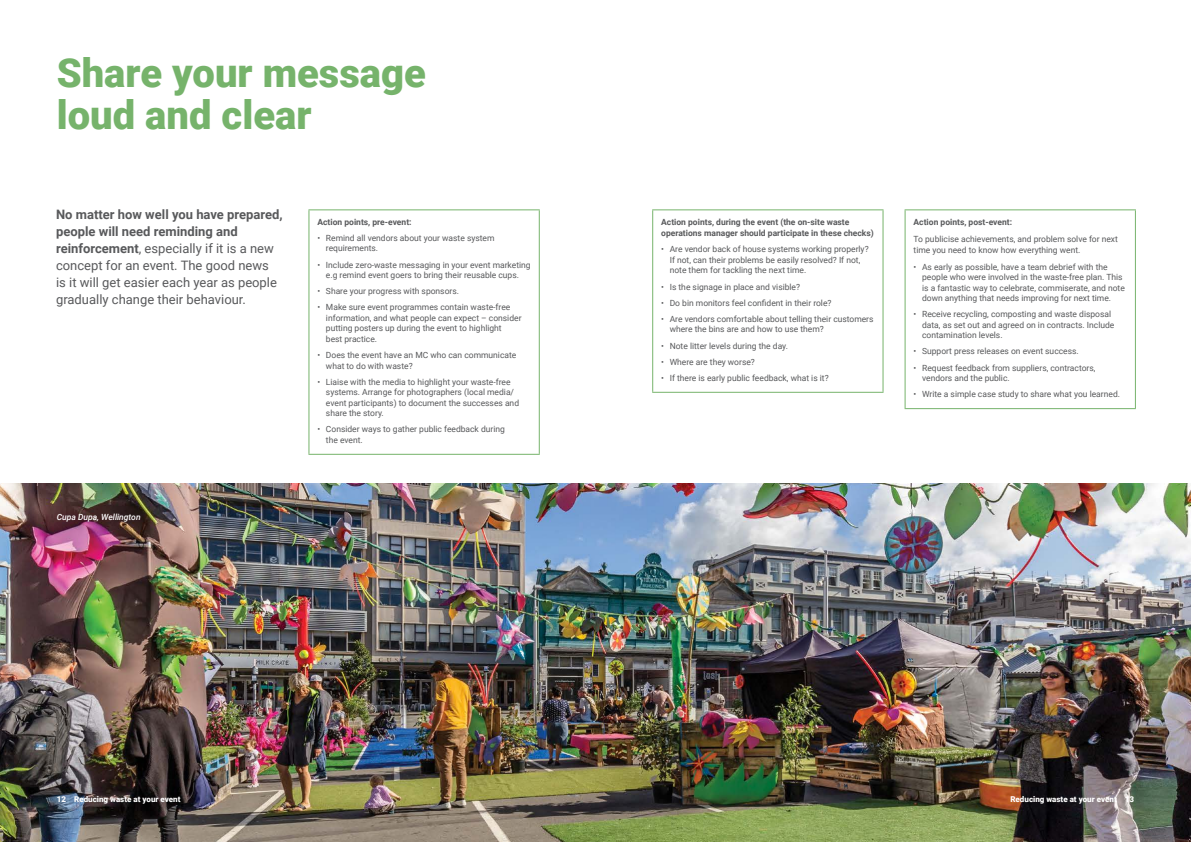
<style>
.page{position:relative;width:1191px;height:842px;background:#fff}
.page>*{position:absolute;margin:0;border:0;box-sizing:border-box;transform-origin:0 0}
.Body{font:900 40px/42px "Roboto";color:#76b36b}
.Intro{font:13px/17px "Roboto";color:#58595b}
.Body-2{font:8.5px/10.5px "Roboto";color:#58595b}
.Body-3{font:700 8.5px/11.5px "Roboto";color:#58595b}
.t1{font:italic 500 8.5px "Roboto";color:#fff}
.t2{font:900 8px "Roboto";color:#fff}
.s1{font-weight:700}
</style>
<div class="page">
<img style="left:0;top:483px;width:1191px;height:359px">
<hr style="left:308px;top:209px;width:232px;height:1px;background:#76b36b">
<hr style="left:308px;top:210px;width:1px;height:244px;background:#76b36b">
<hr style="left:539px;top:210px;width:1px;height:244px;background:#76b36b">
<hr style="left:308px;top:454px;width:232px;height:1px;background:#76b36b">
<hr style="left:652px;top:209px;width:231px;height:1px;background:#76b36b">
<hr style="left:652px;top:210px;width:1px;height:182px;background:#76b36b">
<hr style="left:882px;top:210px;width:1px;height:182px;background:#76b36b">
<hr style="left:652px;top:392px;width:231px;height:1px;background:#76b36b">
<hr style="left:904px;top:209px;width:231px;height:1px;background:#76b36b">
<hr style="left:904px;top:210px;width:1px;height:198px;background:#76b36b">
<hr style="left:1134px;top:210px;width:1px;height:198px;background:#76b36b">
<hr style="left:904px;top:408px;width:231px;height:1px;background:#76b36b">
<p class="Body" style="left:57px;top:50px;width:371px">Share your message loud and clear</p>
<p class="Intro" style="left:56px;top:205px;width:228px"><span class="s1">No matter how well you have prepared, people will need reminding and reinforcement</span>, especially if it is a new concept for an event. The good news<br>is it will get easier each year as people gradually change their behaviour.</p>
<p class="Body-3" style="left:661px;top:216px;width:214px">Action points, during the event (the on-site waste operations manager should participate in these checks)</p>
<p class="Body-3" style="left:317px;top:216px;width:96px">Action points, pre-event:</p>
<p class="Body-2" style="left:326px;top:232px;width:170px;text-indent:-9px">• Remind all vendors about your waste system requirements.</p>
<p class="Body-2" style="left:317px;top:259px;width:215px;text-align:center">• Include zero-waste messaging in your event marketing e.g remind event goers to bring their reusable cups.</p>
<p class="Body-2" style="left:317px;top:286px;width:143px">• Share your progress with sponsors.</p>
<p class="Body-2" style="left:326px;top:302px;width:197px;text-indent:-9px">• Make sure event programmes contain waste-free information, and what people can expect – consider putting posters up during the event to highlight<br>best practice.</p>
<p class="Body-2" style="left:326px;top:349px;width:192px;text-indent:-9px">• Does the event have an MC who can communicate what to do with waste?</p>
<p class="Body-2" style="left:326px;top:376px;width:195px;text-indent:-9px">• Liaise with the media to highlight your waste-free systems. Arrange for photographers (local media/ event participants) to document the successes and share the story.</p>
<p class="Body-2" style="left:326px;top:424px;width:180px;text-indent:-9px">• Consider ways to gather public feedback during the event.</p>
<p class="Body-2" style="left:669px;top:244px;width:200px;text-indent:-9px">• Are vendor back of house systems working properly?<br>If not, can their problems be easily resolved? If not, note them for tackling the next time.</p>
<p class="Body-2" style="left:661px;top:281px;width:140px">• Is the signage in place and visible?</p>
<p class="Body-2" style="left:661px;top:297px;width:172px">• Do bin monitors feel confident in their role?</p>
<p class="Body-2" style="left:669px;top:313px;width:205px;text-indent:-9px">• Are vendors comfortable about telling their customers where the bins are and how to use them?</p>
<p class="Body-2" style="left:661px;top:340px;width:128px">• Note litter levels during the day.</p>
<p class="Body-2" style="left:661px;top:356px;width:95px">• Where are they worse?</p>
<p class="Body-2" style="left:661px;top:372px;width:169px">• If there is early public feedback, what is it?</p>
<p class="t1" style="left:57px;top:511px;width:85px">Cupa Dupa, Wellington</p>
<p class="Body-3" style="left:913px;top:216px;width:100px">Action points, post-event:</p>
<p class="Body-2" style="left:913px;top:233px;width:206px;line-height:11.5px">To publicise achievements, and problem solve for next time you need to know how everything went.</p>
<p class="Body-2" style="left:922px;top:261px;width:204px;text-indent:-9px">• As early as possible, have a team debrief with the people who were involved in the waste-free plan. This is a fantastic way to celebrate, commiserate, and note down anything that needs improving for next time.</p>
<p class="Body-2" style="left:922px;top:309px;width:194px;text-indent:-9px">• Receive recycling, composting and waste disposal data, as set out and agreed on in contracts. Include contamination levels.</p>
<p class="Body-2" style="left:913px;top:346px;width:167px">• Support press releases on event success.</p>
<p class="Body-2" style="left:922px;top:362px;width:175px;text-indent:-9px">• Request feedback from suppliers, contractors, vendors and the public.</p>
<p class="Body-2" style="left:913px;top:389px;width:208px">• Write a simple case study to share what you learned.</p>
<p class="t2" style="left:57px;top:794px;width:125px">12 Reducing waste at your event</p>
<p class="t2" style="left:1010px;top:794px;width:125px">Reducing waste at your event 13</p>
</div>
